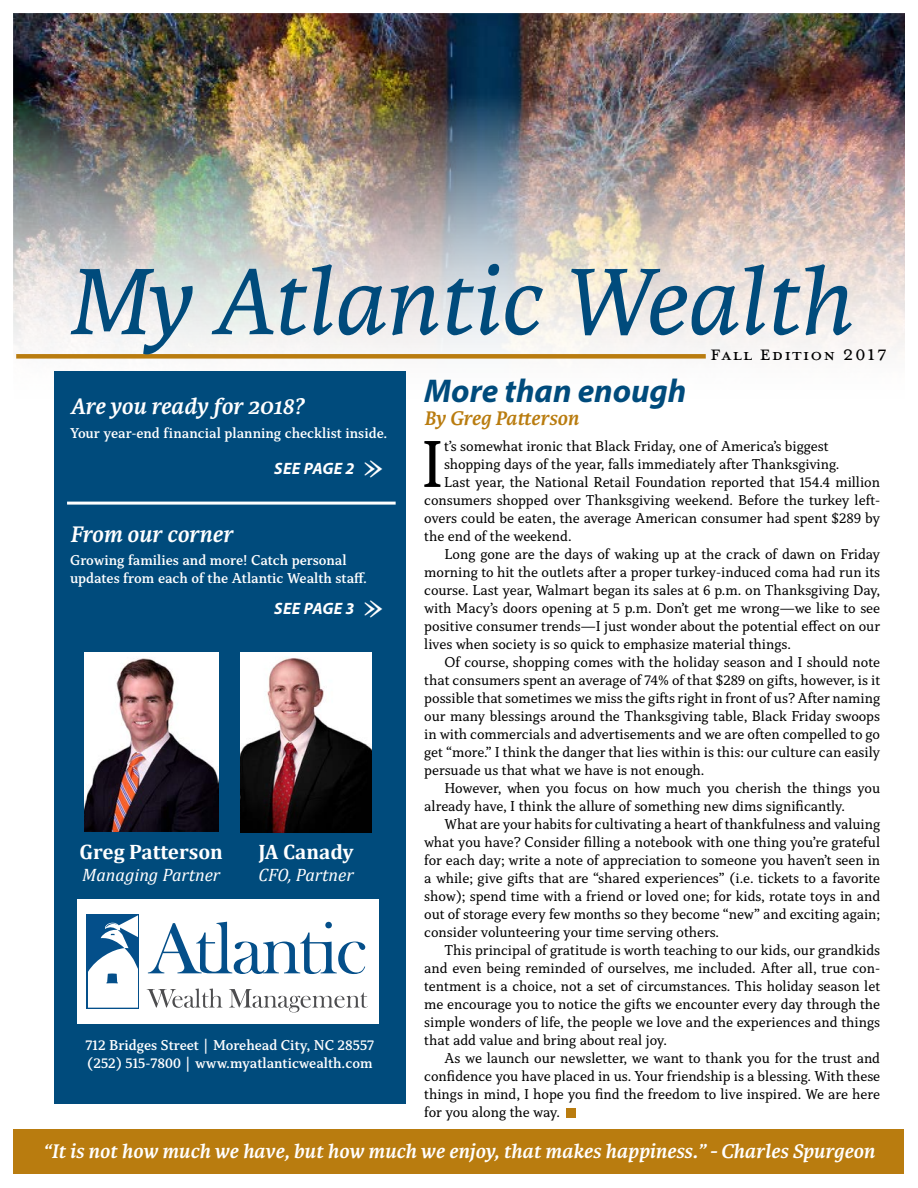
<style>
.page{position:relative;width:918px;height:1188px;background:#fff}
.page>*{position:absolute;margin:0;border:0;box-sizing:border-box;transform-origin:0 0}
.t1{font:italic 100.5px "Karmina";color:#004b7c}
.t2{font:69.6px "Capitolina";color:#000}
.t3{font:43.5px "Mrs Eaves Small Caps OT";color:#fff}
.t4{font:italic 700 33px "Myriad Pro";color:#004b7c}
.t5{font:italic 700 24px "Karmina";color:#fff}
.t6{font:24px "Mrs Eaves Petite Caps OT";letter-spacing:.04em;color:#000}
.t7{font:italic 700 21px "Karmina";color:#fff}
.t8{font:700 21px "Cambria";color:#fff}
.t9{font:italic 700 21px "Karmina";color:#b97c0f}
.t10{font:italic 18px "Cambria";color:#fff}
.t11{font:italic 700 16.5px "Myriad Pro";letter-spacing:.02em;color:#fff}
.t12{font:15px "Capitolina";color:#000}
.t13{font:600 15px/18px "Capitolina";color:#fff}
</style>
<div class="page">
<img style="left:14px;top:14px;width:890px;height:358px">
<div style="left:54px;top:372px;width:352px;height:732px;background:#004b7c"></div>
<div style="left:16px;top:354px;width:690px;height:5px;background:#b97c0f"></div>
<img style="left:84px;top:652px;width:134px;height:180px">
<img style="left:241px;top:652px;width:130px;height:181px">
<div style="left:77px;top:899px;width:301px;height:124px;background:#fff"></div>
<svg style="left:148px;top:922px;width:217px;height:52px"></svg>
<svg style="left:147px;top:989px;width:76px;height:19px"></svg>
<svg style="left:229px;top:989px;width:139px;height:23px"></svg>
<div style="left:87px;top:914px;width:52px;height:95px;background:#044f8a"></div>
<svg style="left:88px;top:915px;width:50px;height:93px"></svg>
<div style="left:14px;top:1130px;width:890px;height:44px;background:#b97c0f"></div>
<hr style="left:67px;top:502px;width:329px;height:3px;background:#fff">
<div style="left:566px;top:1108px;width:10px;height:10px;background:#b97c0f"></div>
<h1 class="t1" style="left:67px;top:246px;width:786px">My Atlantic Wealth</h1>
<h3 class="t6" style="left:710px;top:340px;width:179px">Fall Edition 2017</h3>
<h3 class="t5" style="left:70px;top:393px;width:235px">Are you ready for 2018?</h3>
<p class="t13" style="left:70px;top:424px;width:319px">Your year-end financial planning checklist inside.</p>
<p class="t11" style="left:274px;top:457px;width:82px">SEE PAGE 2</p>
<h3 class="t3" style="left:385px;top:496px;width:24px;rotate:-180deg">«</h3>
<h3 class="t5" style="left:70px;top:520px;width:165px">From our corner</h3>
<p class="t13" style="left:70px;top:551px;width:298px">Growing families and more! Catch personal updates from each of the Atlantic Wealth staff.</p>
<p class="t11" style="left:274px;top:598px;width:82px">SEE PAGE 3</p>
<h3 class="t3" style="left:385px;top:636px;width:24px;rotate:-180deg">«</h3>
<h3 class="t8" style="left:80px;top:837px;width:145px">Greg Patterson</h3>
<p class="t10" style="left:82px;top:862px;width:140px">Managing Partner</p>
<h3 class="t8" style="left:258px;top:837px;width:97px">JA Canady</h3>
<p class="t10" style="left:258px;top:862px;width:97px">CFO, Partner</p>
<p class="t13" style="left:85px;top:1036px;width:290px">712 Bridges Street | Morehead City, NC 28557 (252) 515-7800 | www.myatlanticwealth.com</p>
<h3 class="t4" style="left:424px;top:369px;width:264px">More than enough</h3>
<h3 class="t9" style="left:424px;top:406px;width:156px">By Greg Patterson</h3>
<h2 class="t2" style="left:421px;top:424px;width:25px">I</h2>
<p class="t12" style="left:444px;top:437px;width:386px">t’s somewhat ironic that Black Friday, one of America’s biggest</p>
<p class="t12" style="left:444px;top:455px;width:397px">shopping days of the year, falls immediately after Thanksgiving.</p>
<p class="t12" style="left:444px;top:473px;width:438px">Last year, the National Retail Foundation reported that 154.4 million</p>
<p class="t12" style="left:424px;top:491px;width:457px">consumers shopped over Thanksgiving weekend. Before the turkey left-</p>
<p class="t12" style="left:424px;top:509px;width:457px">overs could be eaten, the average American consumer had spent $289 by</p>
<p class="t12" style="left:424px;top:527px;width:149px">the end of the weekend.</p>
<p class="t12" style="left:445px;top:545px;width:437px">Long gone are the days of waking up at the crack of dawn on Friday</p>
<p class="t12" style="left:424px;top:563px;width:457px">morning to hit the outlets after a proper turkey-induced coma had run its</p>
<p class="t12" style="left:424px;top:581px;width:458px">course. Last year, Walmart began its sales at 6 p.m. on Thanksgiving Day,</p>
<p class="t12" style="left:424px;top:599px;width:457px">with Macy’s doors opening at 5 p.m. Don’t get me wrong—we like to see</p>
<p class="t12" style="left:424px;top:617px;width:457px">positive consumer trends—I just wonder about the potential effect on our</p>
<p class="t12" style="left:424px;top:635px;width:368px">lives when society is so quick to emphasize material things.</p>
<p class="t12" style="left:445px;top:653px;width:437px">Of course, shopping comes with the holiday season and I should note</p>
<p class="t12" style="left:424px;top:671px;width:457px">that consumers spent an average of 74% of that $289 on gifts, however, is it</p>
<p class="t12" style="left:424px;top:689px;width:457px">possible that sometimes we miss the gifts right in front of us? After naming</p>
<p class="t12" style="left:424px;top:707px;width:457px">our many blessings around the Thanksgiving table, Black Friday swoops</p>
<p class="t12" style="left:424px;top:725px;width:457px">in with commercials and advertisements and we are often compelled to go</p>
<p class="t12" style="left:424px;top:743px;width:457px">get “more.” I think the danger that lies within is this: our culture can easily</p>
<p class="t12" style="left:424px;top:761px;width:282px">persuade us that what we have is not enough.</p>
<p class="t12" style="left:445px;top:779px;width:437px">However, when you focus on how much you cherish the things you</p>
<p class="t12" style="left:424px;top:797px;width:422px">already have, I think the allure of something new dims significantly.</p>
<p class="t12" style="left:445px;top:815px;width:437px">What are your habits for cultivating a heart of thankfulness and valuing</p>
<p class="t12" style="left:424px;top:833px;width:457px">what you have? Consider filling a notebook with one thing you’re grateful</p>
<p class="t12" style="left:424px;top:851px;width:457px">for each day; write a note of appreciation to someone you haven’t seen in</p>
<p class="t12" style="left:424px;top:869px;width:457px">a while; give gifts that are “shared experiences” (i.e. tickets to a favorite</p>
<p class="t12" style="left:424px;top:887px;width:457px">show); spend time with a friend or loved one; for kids, rotate toys in and</p>
<p class="t12" style="left:424px;top:905px;width:457px">out of storage every few months so they become “new” and exciting again;</p>
<p class="t12" style="left:424px;top:923px;width:296px">consider volunteering your time serving others.</p>
<p class="t12" style="left:445px;top:941px;width:437px">This principal of gratitude is worth teaching to our kids, our grandkids</p>
<p class="t12" style="left:424px;top:959px;width:457px">and even being reminded of ourselves, me included. After all, true con-</p>
<p class="t12" style="left:424px;top:977px;width:457px">tentment is a choice, not a set of circumstances. This holiday season let</p>
<p class="t12" style="left:424px;top:995px;width:457px">me encourage you to notice the gifts we encounter every day through the</p>
<p class="t12" style="left:424px;top:1013px;width:457px">simple wonders of life, the people we love and the experiences and things</p>
<p class="t12" style="left:424px;top:1031px;width:244px">that add value and bring about real joy.</p>
<p class="t12" style="left:445px;top:1049px;width:437px">As we launch our newsletter, we want to thank you for the trust and</p>
<p class="t12" style="left:424px;top:1067px;width:457px">confidence you have placed in us. Your friendship is a blessing. With these</p>
<p class="t12" style="left:424px;top:1085px;width:457px">things in mind, I hope you find the freedom to live inspired. We are here</p>
<p class="t12" style="left:424px;top:1103px;width:137px">for you along the way.</p>
<h3 class="t7" style="left:43px;top:1139px;width:833px">“It is not how much we have, but how much we enjoy, that makes happiness.” - Charles Spurgeon</h3>
</div>
